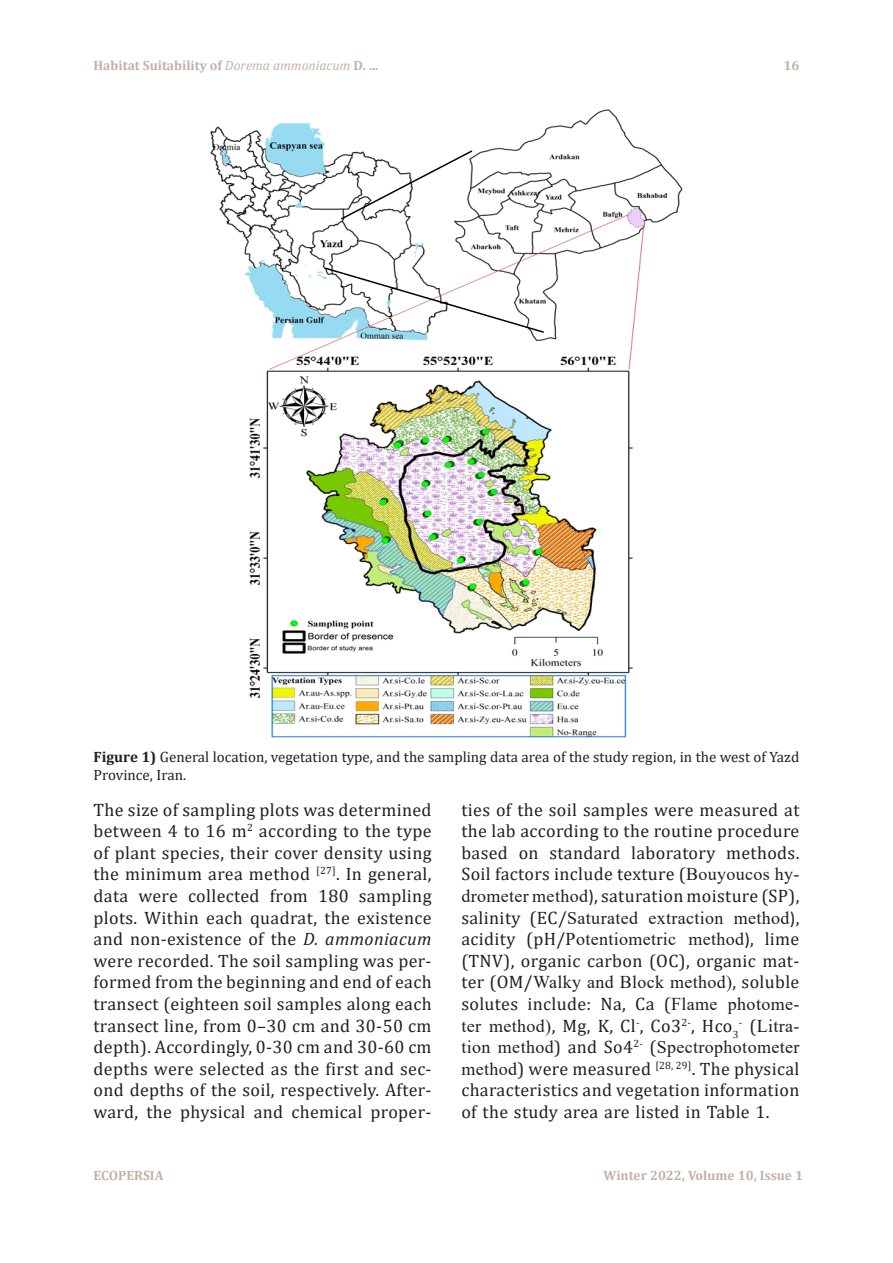
<style>
.page{position:relative;width:893px;height:1263px;background:#fff}
.page>*{position:absolute;margin:0;border:0;box-sizing:border-box;transform-origin:0 0}
.t1{font:18px/21.6px "Cambria";letter-spacing:.02em;color:#231f20;text-align:right}
.t2{font:18px "Times New Roman";letter-spacing:.02em;color:#231f20}
.t3{font:15px/18px "Cambria";color:#231f20}
.t4{font:700 13.5px "Cambria";color:#c1b2a7}
.t5{font:10.5px "Cambria";color:#231f20}
.s1{font-weight:400;font-style:italic}
.s2{font-weight:700}
.s3{font-style:italic}
.s4{font-family:"Times New Roman"}
.s5{font-family:"Calibri"}
.s6{font-family:"Cambria"}
.s7{font-size:18px}
</style>
<div class="page">
<img style="left:210px;top:109px;width:473px;height:629px">
<svg style="left:339px;top:149px;width:135px;height:72px"></svg>
<svg style="left:323px;top:266px;width:223px;height:68px"></svg>
<p class="t4" style="left:94px;top:56px;width:286px">Habitat Suitability of <span class="s1">Dorema ammoniacum</span> D. ...</p>
<p class="t4" style="left:783px;top:56px;width:17px">16</p>
<p class="t3" style="left:94px;top:747px;width:707px"><span class="s2">Figure 1)</span> General location, vegetation type, and the sampling data area of the study region in, the west of Yazd<br>Province, Iran.</p>
<p class="t1" style="left:94px;top:798px;width:340px">The size of sampling plots was determined according to the type</p>
<p class="t5" style="left:247px;top:821px;width:7px">2</p>
<p class="t1" style="left:94px;top:820px;width:155px">between 4 to 16 m</p>
<p class="t1" style="left:94px;top:842px;width:340px">of plant species, their cover density using</p>
<p class="t1" style="left:332px;top:863px;width:101px">.<sup>]</sup> In general,</p>
<p class="t5" style="left:316px;top:865px;width:17px">[27</p>
<p class="t1" style="left:94px;top:863px;width:218px">the minimum area method</p>
<p class="t1" style="left:270px;top:885px;width:40px">from</p>
<p class="t1" style="left:94px;top:885px;width:340px;text-align:left">data<br>plots. Within each quadrat, the existence and non-existence of the <span class="s3">D. ammoniacum</span></p>
<p class="t1" style="left:94px;top:971px;width:340px">formed from the beginning and end of each</p>
<p class="t1" style="left:188px;top:885px;width:73px">collected</p>
<p class="t1" style="left:359px;top:885px;width:74px">sampling</p>
<p class="t1" style="left:318px;top:885px;width:32px">180</p>
<p class="t1" style="left:138px;top:885px;width:41px">were</p>
<p class="t1" style="left:94px;top:950px;width:340px">were recorded. The soil sampling was per-</p>
<p class="t1" style="left:94px;top:993px;width:340px;text-align:justify">transect (eighteen soil samples along each transect line, from –0 30 cm and 30-50 cm depth .) Accordingly, 0-30 cm and 30-60 cm</p>
<p class="t1" style="left:94px;top:1058px;width:340px">depths were selected as the first and sec-</p>
<p class="t1" style="left:94px;top:1079px;width:340px">ond depths of the soil, respectively. After-</p>
<p class="t1" style="left:94px;top:1101px;width:46px">ward,</p>
<p class="t1" style="left:146px;top:1101px;width:27px">the</p>
<p class="t1" style="left:180px;top:1101px;width:67px">physical</p>
<p class="t1" style="left:254px;top:1101px;width:31px">and</p>
<p class="t1" style="left:291px;top:1101px;width:72px">chemical</p>
<p class="t1" style="left:370px;top:1101px;width:63px">proper-</p>
<p class="t4" style="left:94px;top:1166px;width:71px">ECOPERSIA</p>
<p class="t1" style="left:461px;top:798px;width:340px">ties of the soil samples were measured at</p>
<p class="t1" style="left:461px;top:820px;width:340px">the lab according to the routine procedure methods.</p>
<p class="t1" style="left:461px;top:842px;width:48px">based</p>
<p class="t1" style="left:461px;top:885px;width:339px"><span class="s4">drometer method</span> ,<span class="s5">)</span> saturationmoisture(SP ,(</p>
<p class="t1" style="left:549px;top:842px;width:73px">standard</p>
<p class="t1" style="left:631px;top:842px;width:86px">laboratory</p>
<p class="t1" style="left:519px;top:842px;width:21px">on</p>
<p class="t1" style="left:461px;top:863px;width:340px">Soil factors include texture (<span class="s4">Bouyoucos hy-</span></p>
<p class="t2" style="left:734px;top:905px;width:67px">method <span class="s6">,</span><span class="s5">(</span></p>
<p class="t2" style="left:530px;top:905px;width:110px"><span class="s6">(EC/</span>Saturated</p>
<p class="t1" style="left:461px;top:906px;width:61px">salinity</p>
<p class="t2" style="left:648px;top:905px;width:77px">extraction</p>
<p class="t2" style="left:526px;top:926px;width:152px"><span class="s6">(pH/</span>Potentiometric</p>
<p class="t1" style="left:461px;top:928px;width:56px">acidity</p>
<p class="t2" style="left:461px;top:970px;width:340px"><span class="s6">ter (OM/</span>Walky and Block method <span class="s6">,</span>) <span class="s6">soluble</span></p>
<p class="t1" style="left:765px;top:928px;width:36px">lime</p>
<p class="t2" style="left:688px;top:926px;width:67px">method <span class="s6">,</span><span class="s5">)</span></p>
<p class="t1" style="left:461px;top:950px;width:340px">(TNV ,) organic carbon (OC ,) organic mat-</p>
<p class="t1" style="left:461px;top:993px;width:58px">solutes</p>
<p class="t1" style="left:527px;top:993px;width:65px">include:</p>
<p class="t1" style="left:600px;top:993px;width:27px">Na,</p>
<p class="t1" style="left:635px;top:993px;width:21px">Ca</p>
<p class="t2" style="left:664px;top:991px;width:55px"><span class="s6">(</span>Flame</p>
<p class="t2" style="left:728px;top:991px;width:73px">photome-</p>
<p class="t1" style="left:461px;top:1014px;width:273px"><span class="s4">ter method</span> ,<span class="s4">)</span> Mg K, , Cl , Co3<sup>2-</sup>, Hco</p>
<p class="t2" style="left:749px;top:1013px;width:52px"><span class="s6">(</span>Litra-</p>
<p class="t1" style="left:688px;top:1058px;width:113px">.<sup>]</sup> The physical</p>
<p class="t5" style="left:636px;top:1016px;width:5px">-</p>
<p class="t5" style="left:739px;top:1016px;width:5px">-</p>
<p class="t2" style="left:649px;top:1034px;width:151px"><span class="s6">(</span>Spectrophotometer</p>
<p class="t5" style="left:733px;top:1028px;width:7px">3</p>
<p class="t5" style="left:623px;top:1037px;width:21px"><span class="s7">4</span>2-</p>
<p class="t2" style="left:461px;top:1034px;width:163px">tion method<span class="s6">) and So</span></p>
<p class="t5" style="left:655px;top:1059px;width:34px">[28, 29</p>
<p class="t1" style="left:461px;top:1058px;width:340px;text-align:left"><span class="s4">method</span>) were measured<br>characteristics and vegetation information of the study area are listed in Table 1.</p>
<p class="t4" style="left:603px;top:1166px;width:201px">Winter 2022, Volume 10, Issue 1</p>
</div>
